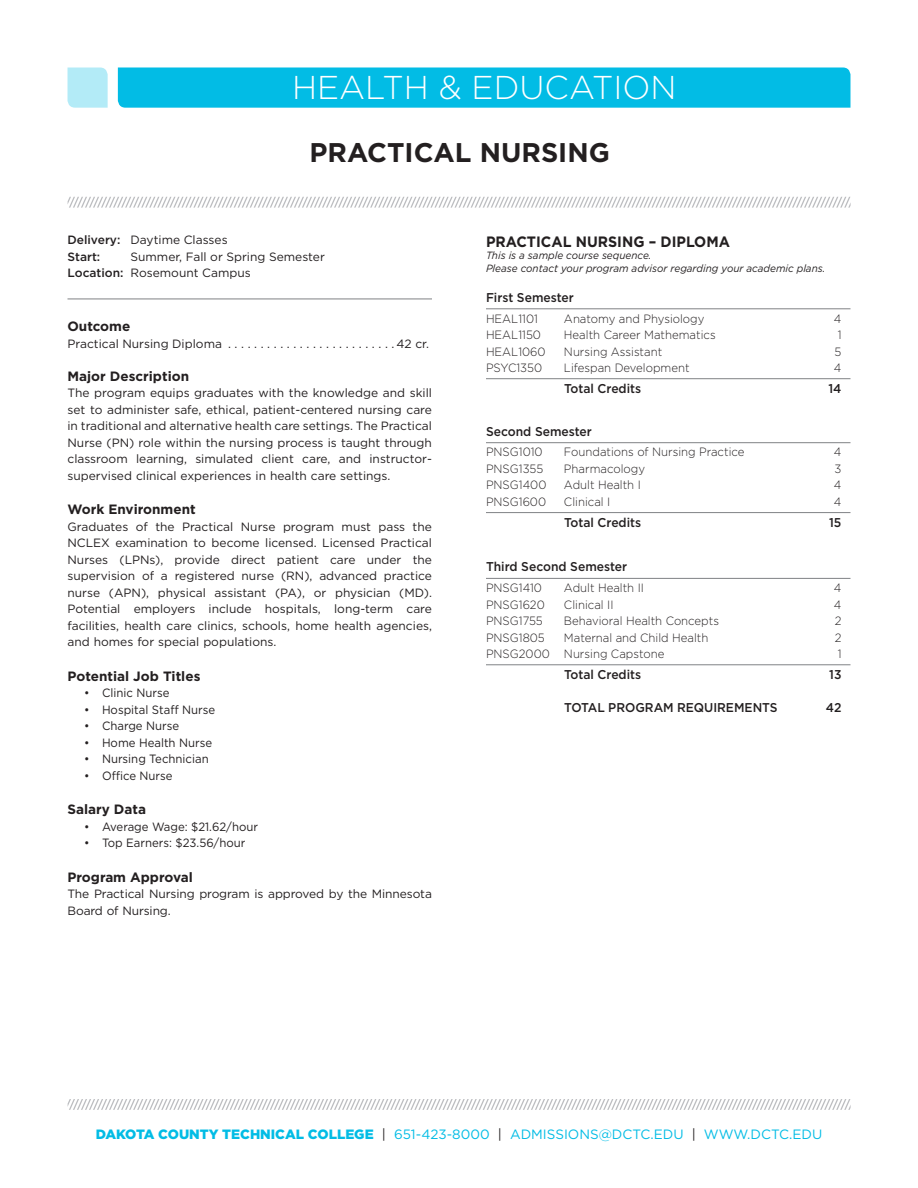
<style>
.page{position:relative;width:918px;height:1188px;background:#fff}
.page>*{position:absolute;margin:0;border:0;box-sizing:border-box;transform-origin:0 0}
.t1{font:300 33px "Gotham";color:#fff}
.NEW_program_name{font:700 27px "Gotham";color:#231f20}
.degree_header{font:700 15px "Gotham";color:#231f20;scale:.95 1}
.sub_header_1_5{font:700 13.5px "Gotham";color:#231f20}
.t2{font:13.5px "Gotham";color:#02bce5}
.semester{font:500 12.75px "Gotham";color:#231f20;scale:.95 1}
.total{font:500 12.75px "Gotham";color:#231f20;scale:.95 1}
.Grand_Total{font:500 12.75px "Gotham";color:#231f20;scale:.95 1}
.New_Degrees{font:12px/16.5px "Gotham";color:#231f20;text-align:justify}
.courses{font:300 12px "Gotham";color:#231f20;scale:.95 1}
.Bulleted_List{font:12px "Gotham";color:#231f20;scale:.95 1}
.New_Delivery_Start_L{font:12px "Gotham";color:#231f20}
.New_Degrees-2{font:12px "Gotham";color:#231f20;scale:.95 1}
.New_Delivery_Start_L-2{font:500 12px "Gotham";color:#231f20}
.note{font:italic 10.5px "Gotham";color:#231f20;scale:.95 1}
.s1{font-weight:500}
.s2{font-weight:900}
.s3{color:#231f20}
</style>
<div class="page">
<svg style="left:68px;top:1099px;width:783px;height:11px"></svg>
<svg style="left:68px;top:197px;width:783px;height:11px"></svg>
<div style="left:118px;top:67px;width:732px;height:41px;background:#02bce5"></div>
<svg style="left:67px;top:67px;width:41px;height:41px;background:#b7ecf7"></svg>
<hr style="left:68px;top:299px;width:364px;height:1px;background:#808285">
<hr style="left:486px;top:308px;width:364px;height:1px;background:#808285">
<hr style="left:486px;top:378px;width:364px;height:1px;background:#808285">
<hr style="left:486px;top:442px;width:364px;height:1px;background:#808285">
<hr style="left:486px;top:512px;width:364px;height:1px;background:#808285">
<hr style="left:486px;top:578px;width:364px;height:1px;background:#808285">
<hr style="left:486px;top:664px;width:364px;height:1px;background:#808285">
<h1 class="t1" style="left:292px;top:66px;width:386px">HEALTH &amp; EDUCATION</h1>
<p class="NEW_program_name" style="left:310px;top:135px;width:302px">PRACTICAL NURSING</p>
<p class="New_Delivery_Start_L" style="left:68px;top:232px;width:162px"><span class="s1">Delivery:</span> Daytime Classes</p>
<p class="New_Delivery_Start_L-2" style="left:68px;top:249px;width:34px">Start:</p>
<p class="New_Delivery_Start_L" style="left:130px;top:249px;width:196px">Summer, Fall or Spring Semester</p>
<p class="New_Delivery_Start_L" style="left:68px;top:265px;width:185px"><span class="s1">Location:</span> Rosemount Campus</p>
<p class="sub_header_1_5" style="left:68px;top:318px;width:64px">Outcome</p>
<p class="New_Degrees" style="left:68px;top:335px;width:159px">Practical Nursing Diploma ..........................</p>
<p class="New_Degrees" style="left:397px;top:335px;width:34px">42 cr.</p>
<p class="sub_header_1_5" style="left:68px;top:367px;width:123px">Major Description</p>
<p class="New_Degrees" style="left:68px;top:385px;width:366px">The program equips graduates with the knowledge and skill set to administer safe, ethical, patient-centered nursing care in traditional and alternative health care settings. The Practical Nurse (PN) role within the nursing process is taught through classroom learning, simulated client care, and instructor&shy;supervised clinical experiences in health care settings.</p>
<p class="sub_header_1_5" style="left:68px;top:501px;width:130px">Work Environment</p>
<p class="New_Degrees" style="left:68px;top:518px;width:366px">Graduates of the Practical Nurse program must pass the NCLEX examination to become licensed. Licensed Practical Nurses (LPNs), provide direct patient care under the supervision of a registered nurse (RN), advanced practice nurse (APN), physical assistant (PA), or physician (MD).<br>Potential employers include hospitals, long-term care facilities, health care clinics, schools, home health agencies, and homes for special populations.</p>
<p class="sub_header_1_5" style="left:68px;top:667px;width:134px">Potential Job Titles</p>
<p class="Bulleted_List" style="left:84px;top:685px;width:91px">• Clinic Nurse</p>
<p class="Bulleted_List" style="left:84px;top:702px;width:140px">• Hospital Staff Nurse</p>
<p class="Bulleted_List" style="left:84px;top:718px;width:102px">• Charge Nurse</p>
<p class="New_Degrees-2" style="left:84px;top:735px;width:136px">• Home Health Nurse</p>
<p class="New_Degrees-2" style="left:84px;top:751px;width:133px">• Nursing Technician</p>
<p class="New_Degrees-2" style="left:84px;top:768px;width:95px">• Office Nurse</p>
<p class="sub_header_1_5" style="left:68px;top:801px;width:80px">Salary Data</p>
<p class="Bulleted_List" style="left:84px;top:819px;width:185px">• Average Wage: $21.62/hour</p>
<p class="Bulleted_List" style="left:84px;top:835px;width:171px">• Top Earners: $23.56/hour</p>
<p class="sub_header_1_5" style="left:68px;top:868px;width:127px">Program Approval</p>
<p class="New_Degrees" style="left:68px;top:886px;width:366px">The Practical Nursing program is approved by the Minnesota<br>Board of Nursing.</p>
<p class="degree_header" style="left:486px;top:231px;width:258px">PRACTICAL NURSING – DIPLOMA</p>
<p class="note" style="left:486px;top:249px;width:176px">This is a sample course sequence.</p>
<p class="note" style="left:486px;top:261px;width:359px">Please contact your program advisor regarding your academic plans.</p>
<p class="semester" style="left:486px;top:289px;width:94px">First Semester</p>
<p class="courses" style="left:486px;top:311px;width:56px">HEAL1101</p>
<p class="courses" style="left:564px;top:311px;width:149px">Anatomy and Physiology</p>
<p class="courses" style="left:834px;top:311px;width:9px">4</p>
<p class="courses" style="left:486px;top:327px;width:59px">HEAL1150</p>
<p class="courses" style="left:564px;top:327px;width:161px">Health Career Mathematics</p>
<p class="courses" style="left:838px;top:327px;width:6px">1</p>
<p class="courses" style="left:486px;top:344px;width:64px">HEAL1060</p>
<p class="courses" style="left:564px;top:344px;width:105px">Nursing Assistant</p>
<p class="courses" style="left:835px;top:344px;width:9px">5</p>
<p class="courses" style="left:486px;top:360px;width:61px">PSYC1350</p>
<p class="courses" style="left:564px;top:360px;width:134px">Lifespan Development</p>
<p class="courses" style="left:834px;top:360px;width:9px">4</p>
<p class="total" style="left:564px;top:380px;width:83px">Total Credits</p>
<p class="total" style="left:828px;top:380px;width:15px">14</p>
<p class="semester" style="left:486px;top:423px;width:113px">Second Semester</p>
<p class="courses" style="left:486px;top:445px;width:61px">PNSG1010</p>
<p class="courses" style="left:564px;top:445px;width:192px">Foundations of Nursing Practice</p>
<p class="courses" style="left:834px;top:445px;width:9px">4</p>
<p class="courses" style="left:486px;top:461px;width:62px">PNSG1355</p>
<p class="courses" style="left:564px;top:461px;width:87px">Pharmacology</p>
<p class="courses" style="left:835px;top:461px;width:9px">3</p>
<p class="courses" style="left:486px;top:478px;width:65px">PNSG1400</p>
<p class="courses" style="left:564px;top:478px;width:82px">Adult Health I</p>
<p class="courses" style="left:834px;top:478px;width:9px">4</p>
<p class="courses" style="left:486px;top:494px;width:65px">PNSG1600</p>
<p class="courses" style="left:564px;top:494px;width:50px">Clinical I</p>
<p class="courses" style="left:834px;top:494px;width:9px">4</p>
<p class="total" style="left:564px;top:514px;width:83px">Total Credits</p>
<p class="total" style="left:829px;top:514px;width:14px">15</p>
<p class="semester" style="left:486px;top:558px;width:150px">Third Second Semester</p>
<p class="courses" style="left:486px;top:580px;width:60px">PNSG1410</p>
<p class="courses" style="left:564px;top:580px;width:86px">Adult Health II</p>
<p class="courses" style="left:834px;top:580px;width:9px">4</p>
<p class="courses" style="left:486px;top:597px;width:63px">PNSG1620</p>
<p class="courses" style="left:564px;top:597px;width:54px">Clinical II</p>
<p class="courses" style="left:834px;top:597px;width:9px">4</p>
<p class="courses" style="left:486px;top:613px;width:61px">PNSG1755</p>
<p class="courses" style="left:564px;top:613px;width:165px">Behavioral Health Concepts</p>
<p class="courses" style="left:835px;top:613px;width:9px">2</p>
<p class="courses" style="left:486px;top:630px;width:63px">PNSG1805</p>
<p class="courses" style="left:564px;top:630px;width:154px">Maternal and Child Health</p>
<p class="courses" style="left:835px;top:630px;width:9px">2</p>
<p class="courses" style="left:486px;top:646px;width:189px">PNSG2000 Nursing Capstone</p>
<p class="courses" style="left:838px;top:646px;width:6px">1</p>
<p class="total" style="left:564px;top:666px;width:83px">Total Credits</p>
<p class="total" style="left:829px;top:666px;width:14px">13</p>
<p class="Grand_Total" style="left:564px;top:699px;width:226px">TOTAL PROGRAM REQUIREMENTS</p>
<p class="Grand_Total" style="left:826px;top:699px;width:18px">42</p>
<p class="t2" style="left:96px;top:1126px;width:728px"><span class="s2">DAKOTA COUNTY TECHNICAL COLLEGE</span> <span class="s3">|</span> 651-423-8000 <span class="s3">|</span> ADMISSIONS@DCTC.EDU <span class="s3">|</span> WWW.DCTC.EDU</p>
</div>
